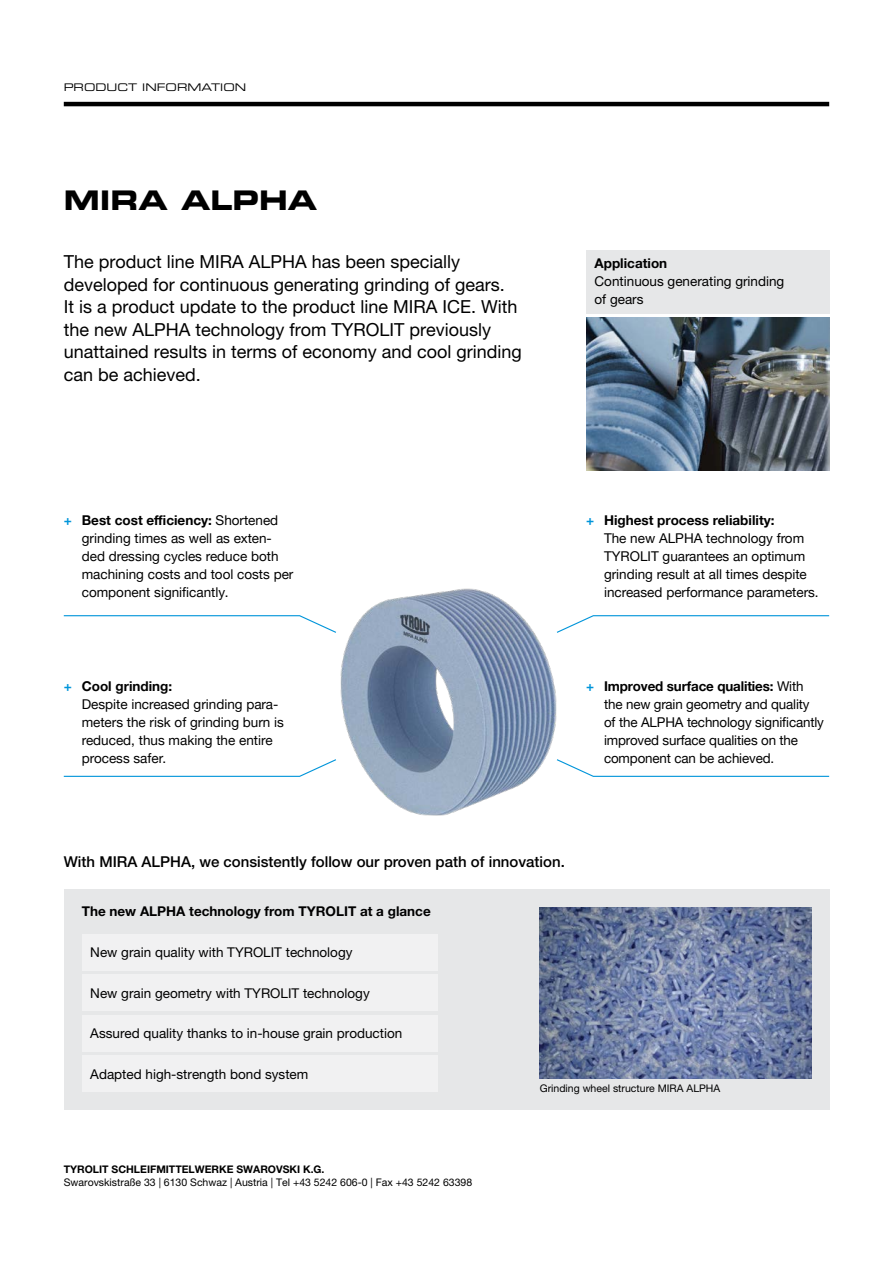
<style>
.page{position:relative;width:893px;height:1263px;background:#fff}
.page>*{position:absolute;margin:0;border:0;box-sizing:border-box;transform-origin:0 0}
.t1{font:27px "Eurostile LT Std Bold Ex 2";color:#000}
.t2{font:18px/22.5px "Helvetica Neue LT Pro";color:#000}
.t3{font:500 15px "Helvetica Neue LT Pro";color:#000}
.t4{font:13.5px/18px "Helvetica Neue LTW1 G";color:#000}
.t5{font:13.5px/18px "Helvetica Neue LT Pro";color:#000}
.t6{font:700 13.5px "Helvetica Neue LT Pro";color:#000}
.t7{font:10.5px "Helvetica Neue LT Pro";color:#000}
.t8{font:700 10.5px "Helvetica Neue LT Pro";color:#000}
.t9{font:10.5px "Eurostile LT Std Ex 2";color:#000}
.s1{font-weight:700;color:#0095da}
.s2{font-weight:700}
</style>
<div class="page">
<hr style="left:64px;top:102px;width:765px;height:4px;background:#000">
<div style="left:64px;top:889px;width:765px;height:221px;background:#e6e7e8"></div>
<img style="left:586px;top:318px;width:243px;height:153px">
<img style="left:340px;top:588px;width:217px;height:228px">
<svg style="left:63px;top:759px;width:273px;height:18px"></svg>
<svg style="left:63px;top:615px;width:273px;height:18px"></svg>
<svg style="left:555px;top:758px;width:275px;height:19px"></svg>
<svg style="left:555px;top:615px;width:275px;height:19px"></svg>
<img style="left:540px;top:907px;width:271px;height:171px">
<div style="left:586px;top:250px;width:243px;height:63px;background:#e6e7e8"></div>
<div style="left:82px;top:934px;width:355px;height:36px;background:#f1f1f2"></div>
<div style="left:82px;top:975px;width:355px;height:36px;background:#f1f1f2"></div>
<div style="left:82px;top:1015px;width:355px;height:36px;background:#f1f1f2"></div>
<div style="left:82px;top:1056px;width:355px;height:36px;background:#f1f1f2"></div>
<p class="t9" style="left:64px;top:80px;width:184px">PRODUCT INFORMATION</p>
<h1 class="t1" style="left:64px;top:181px;width:255px">MIRA ALPHA</h1>
<p class="t2" style="left:64px;top:250px;width:460px">The product line MIRA ALPHA has been specially developed for continuous generating grinding of gears.<br>It is a product update to the product line MIRA ICE. With the new ALPHA technology from TYROLIT previously unattained results in terms of economy and cool grinding can be achieved.</p>
<p class="t6" style="left:595px;top:255px;width:74px">Application</p>
<p class="t5" style="left:595px;top:272px;width:191px">Continuous generating grinding of gears</p>
<p class="t4" style="left:82px;top:511px;width:213px;text-indent:-18px"><span class="s1">+</span> <span class="s2">Best cost efficiency:</span> Shortened grinding times as well as exten&shy;ded dressing cycles reduce both machining costs and tool costs per component significantly.</p>
<p class="t4" style="left:604px;top:511px;width:216px;text-indent:-18px"><span class="s1">+</span> <span class="s2">Highest process reliability:<br></span>The new ALPHA technology from TYROLIT guarantees an optimum grinding result at all times despite increased performance parameters.</p>
<p class="t4" style="left:82px;top:677px;width:204px;text-indent:-18px"><span class="s1">+</span> <span class="s2">Cool grinding:<br></span>Despite increased grinding para&shy;meters the risk of grinding burn is reduced, thus making the entire process safer.</p>
<p class="t4" style="left:604px;top:677px;width:221px;text-indent:-18px"><span class="s1">+</span> <span class="s2">Improved surface qualities:</span> With the new grain geometry and quality of the ALPHA technology significantly improved surface qualities on the component can be achieved.</p>
<p class="t3" style="left:64px;top:853px;width:503px">With MIRA ALPHA, we consistently follow our proven path of innovation.</p>
<p class="t6" style="left:82px;top:903px;width:350px">The new ALPHA technology from TYROLIT at a glance</p>
<p class="t5" style="left:90px;top:943px;width:264px">New grain quality with TYROLIT technology</p>
<p class="t5" style="left:90px;top:984px;width:281px">New grain geometry with TYROLIT technology</p>
<p class="t5" style="left:90px;top:1024px;width:314px">Assured quality thanks to in-house grain production</p>
<p class="t5" style="left:90px;top:1065px;width:220px">Adapted high-strength bond system</p>
<p class="t8" style="left:64px;top:1163px;width:262px">TYROLIT SCHLEIFMITTELWERKE SWAROVSKI K.G.</p>
<p class="t7" style="left:64px;top:1176px;width:410px">Swarovskistraße 33 | 6130 Schwaz | Austria | Tel +43 5242 606-0 | Fax +43 5242 63398</p>
<p class="t7" style="left:540px;top:1082px;width:182px">Grinding wheel structure MIRA ALPHA</p>
</div>
